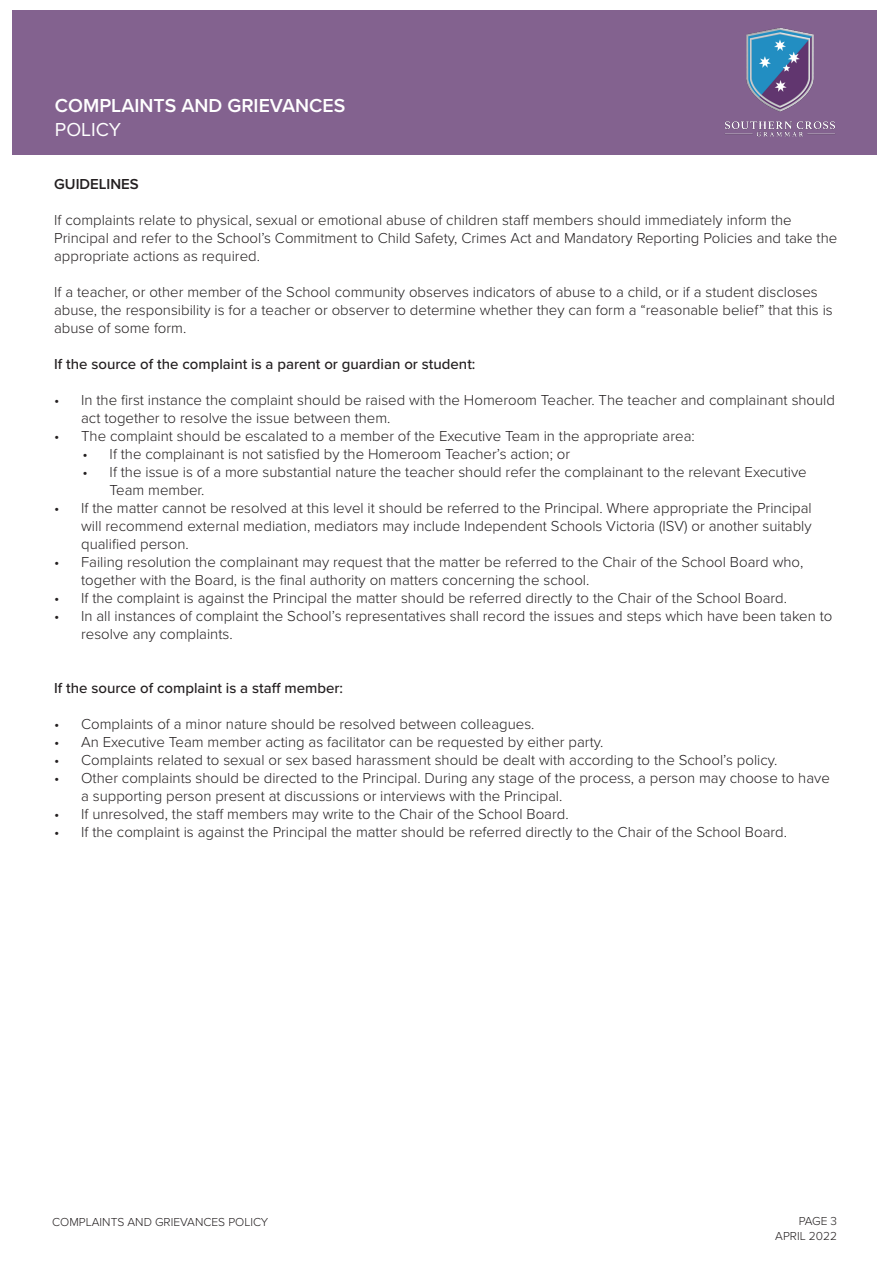
<style>
.page{position:relative;width:893px;height:1263px;background:#fff}
.page>*{position:absolute;margin:0;border:0;box-sizing:border-box;transform-origin:0 0}
.t1{font:600 19.5px "Proxima Nova";color:#fff}
.t2{font:19.5px "Proxima Nova";color:#fff}
.body{font:300 15px/18px "Proxima Nova";color:#231f20}
.body-2{font:500 15px "Proxima Nova";color:#231f20}
.t3{font:600 15px "Proxima Nova";color:#231f20}
.t4{font:300 12px/14.5px "Proxima Nova";color:#231f20;text-align:right}
</style>
<div class="page">
<div style="left:13px;top:10px;width:864px;height:144px;background:#83628f"></div>
<img style="left:725px;top:27px;width:110px;height:110px">
<h1 class="t1" style="left:55px;top:91px;width:292px">COMPLAINTS AND GRIEVANCES</h1>
<h1 class="t2" style="left:55px;top:115px;width:68px">POLICY</h1>
<p class="t3" style="left:54px;top:172px;width:86px">GUIDELINES</p>
<p class="body" style="left:54px;top:210px;width:785px">If complaints relate to physical, sexual or emotional abuse of children staff members should immediately inform the<br>Principal and refer to the School’s Commitment to Child Safety, Crimes Act and Mandatory Reporting Policies and take the appropriate actions as required.</p>
<p class="body" style="left:54px;top:282px;width:780px">If a teacher, or other member of the School community observes indicators of abuse to a child, or if a student discloses abuse, the responsibility is for a teacher or observer to determine whether they can form a “reasonable belief” that this is abuse of some form.</p>
<p class="body-2" style="left:54px;top:352px;width:423px">If the source of the complaint is a parent or guardian or student:</p>
<p class="body" style="left:81px;top:390px;width:755px;text-indent:-27px">• In the first instance the complaint should be raised with the Homeroom Teacher. The teacher and complainant should act together to resolve the issue between them.</p>
<p class="body" style="left:54px;top:426px;width:642px">• The complaint should be escalated to a member of the Executive Team in the appropriate area:</p>
<p class="body" style="left:83px;top:444px;width:489px">• If the complainant is not satisfied by the Homeroom Teacher’s action; or</p>
<p class="body" style="left:110px;top:462px;width:699px;text-indent:-27px">• If the issue is of a more substantial nature the teacher should refer the complainant to the relevant Executive<br>Team member.</p>
<p class="body" style="left:81px;top:498px;width:732px;text-align:justify;text-indent:-27px">• If the matter cannot be resolved at this level it should be referred to the Principal. Where appropriate the Principal will recommend external mediation, mediators may include Independent Schools Victoria (ISV) or another suitably qualified person.</p>
<p class="body" style="left:81px;top:552px;width:724px;text-indent:-27px">• Failing resolution the complainant may request that the matter be referred to the Chair of the School Board who, together with the Board, is the final authority on matters concerning the school.</p>
<p class="body" style="left:54px;top:588px;width:734px">• If the complaint is against the Principal the matter should be referred directly to the Chair of the School Board.</p>
<p class="body" style="left:81px;top:606px;width:753px;text-indent:-27px">• In all instances of complaint the School’s representatives shall record the issues and steps which have been taken to resolve any complaints.</p>
<p class="body-2" style="left:54px;top:676px;width:291px">If the source of complaint is a staff member:</p>
<p class="body" style="left:54px;top:714px;width:482px">• Complaints of a minor nature should be resolved between colleagues.</p>
<p class="body" style="left:54px;top:732px;width:551px">• An Executive Team member acting as facilitator can be requested by either party.</p>
<p class="body" style="left:54px;top:750px;width:725px">• Complaints related to sexual or sex based harassment should be dealt with according to the School’s policy.</p>
<p class="body" style="left:81px;top:768px;width:750px;text-indent:-27px">• Other complaints should be directed to the Principal. During any stage of the process, a person may choose to have a supporting person present at discussions or interviews with the Principal.</p>
<p class="body" style="left:54px;top:804px;width:516px">• If unresolved, the staff members may write to the Chair of the School Board.</p>
<p class="body" style="left:54px;top:822px;width:734px">• If the complaint is against the Principal the matter should be referred directly to the Chair of the School Board.</p>
<p class="t4" style="left:52px;top:1214px;width:218px">COMPLAINTS AND GRIEVANCES POLICY</p>
<p class="t4" style="left:775px;top:1213px;width:63px">PAGE 3<br>APRIL 2022</p>
</div>
